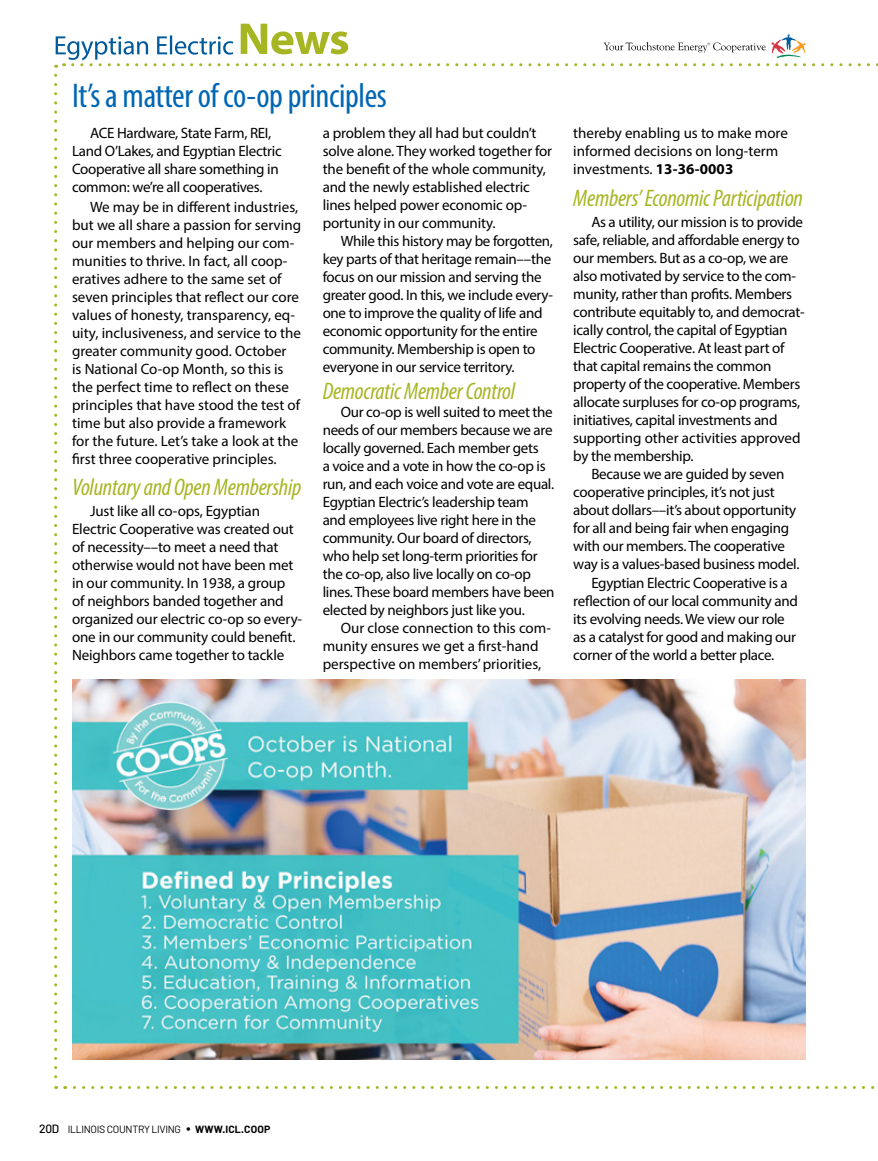
<style>
.page{position:relative;width:878px;height:1161px;background:#fff}
.page>*{position:absolute;margin:0;border:0;box-sizing:border-box;transform-origin:0 0}
.t1{font:condensed 34.5px "Myriad Pro";letter-spacing:-.01em;color:#0066b3}
.t2{font:italic condensed 24px "Myriad Pro";letter-spacing:-.01em;color:#a6b622}
.t3{font:15px/18px "Myriad Pro";letter-spacing:-.02em;color:#000}
.t4{font:15px/18px "Myriad Pro";color:#000}
.t5{font:10.5px "Barlow";letter-spacing:-.03em;color:#000}
.s1{font-weight:700}
.s2{font-weight:500;font-size:12px}
.s3{font-size:15px}
</style>
<div class="page">
<svg style="left:65px;top:1086px;width:810px;height:3px"></svg>
<svg style="left:54px;top:75px;width:3px;height:1014px"></svg>
<svg style="left:56px;top:24px;width:822px;height:44px"></svg>
<img style="left:72px;top:680px;width:734px;height:380px">
<h1 class="t1" style="left:72px;top:75px;width:316px">It’s a matter of co-op principles</h1>
<p class="t3" style="left:72px;top:124px;width:211px;text-indent:18px">ACE Hardware, State Farm, REI, Land O’Lakes, and Egyptian Electric Cooperative all share something in common: we’re all cooperatives.</p>
<p class="t4" style="left:72px;top:198px;width:230px;text-indent:18px">We may be in different industries, but we all share a passion for serving our members and helping our com&shy;munities to thrive. In fact, all coop&shy;eratives adhere to the same set of seven principles that reflect our core values of honesty, transparency, eq&shy;uity, inclusiveness, and service to the greater community good. October<br>is National Co-op Month, so this is the perfect time to reflect on these principles that have stood the test of time but also provide a framework for the future. Let’s take a look at the first three cooperative principles.</p>
<h2 class="t2" style="left:72px;top:473px;width:231px">Voluntary and Open Membership</h2>
<p class="t3" style="left:72px;top:502px;width:232px;text-indent:18px">Just like all co-ops, Egyptian Electric Cooperative was created out of necessity––to meet a need that otherwise would not have been met in our community. In 1938, a group<br>of neighbors banded together and organized our electric co-op so every&shy;one in our community could benefit.<br>Neighbors came together to tackle</p>
<p class="t3" style="left:323px;top:124px;width:231px">a problem they all had but couldn’t solve alone. They worked together for the benefit of the whole community, and the newly established electric lines helped power economic op&shy;portunity in our community.</p>
<p class="t3" style="left:323px;top:232px;width:232px;text-indent:18px">While this history may be forgotten, key parts of that heritage remain––the focus on our mission and serving the greater good. In this, we include every&shy;one to improve the quality of life and economic opportunity for the entire community. Membership is open to everyone in our service territory.</p>
<h2 class="t2" style="left:323px;top:377px;width:194px">Democratic Member Control</h2>
<p class="t3" style="left:323px;top:403px;width:233px;text-indent:18px">Our co-op is well suited to meet the needs of our members because we are locally governed. Each member gets<br>a voice and a vote in how the co-op is run, and each voice and vote are equal.<br>Egyptian Electric’s leadership team and employees live right here in the community. Our board of directors, who help set long-term priorities for the co-op, also live locally on co-op lines. These board members have been elected by neighbors just like you.</p>
<p class="t4" style="left:323px;top:619px;width:230px;text-indent:18px">Our close connection to this com&shy;munity ensures we get a first-hand perspective on members’ priorities,</p>
<p class="t4" style="left:573px;top:124px;width:216px">thereby enabling us to make more informed decisions on long-term investments. <span class="s1">13-36-0003</span></p>
<h2 class="t2" style="left:573px;top:183px;width:231px">Members’ Economic Participation</h2>
<p class="t3" style="left:573px;top:213px;width:233px;text-indent:18px">As a utility, our mission is to provide safe, reliable, and affordable energy to our members. But as a co-op, we are also motivated by service to the com&shy;munity, rather than profits. Members contribute equitably to, and democrat&shy;ically control, the capital of Egyptian Electric Cooperative. At least part of that capital remains the common property of the cooperative. Members allocate surpluses for co-op programs, initiatives, capital investments and supporting other activities approved by the membership.</p>
<p class="t3" style="left:573px;top:465px;width:228px;text-indent:18px">Because we are guided by seven cooperative principles, it’s not just about dollars––it’s about opportunity for all and being fair when engaging with our members. The cooperative way is a values-based business model.</p>
<p class="t3" style="left:573px;top:574px;width:226px;text-indent:18px">Egyptian Electric Cooperative is a reflection of our local community and its evolving needs. We view our role as a catalyst for good and making our corner of the world a better place.</p>
<p class="t5" style="left:39px;top:1122px;width:233px"><span class="s2">20D</span> ILLINOIS COUNTRY LIVING <span class="s3">•</span> <span class="s1">WWW.ICL.COOP</span></p>
</div>
